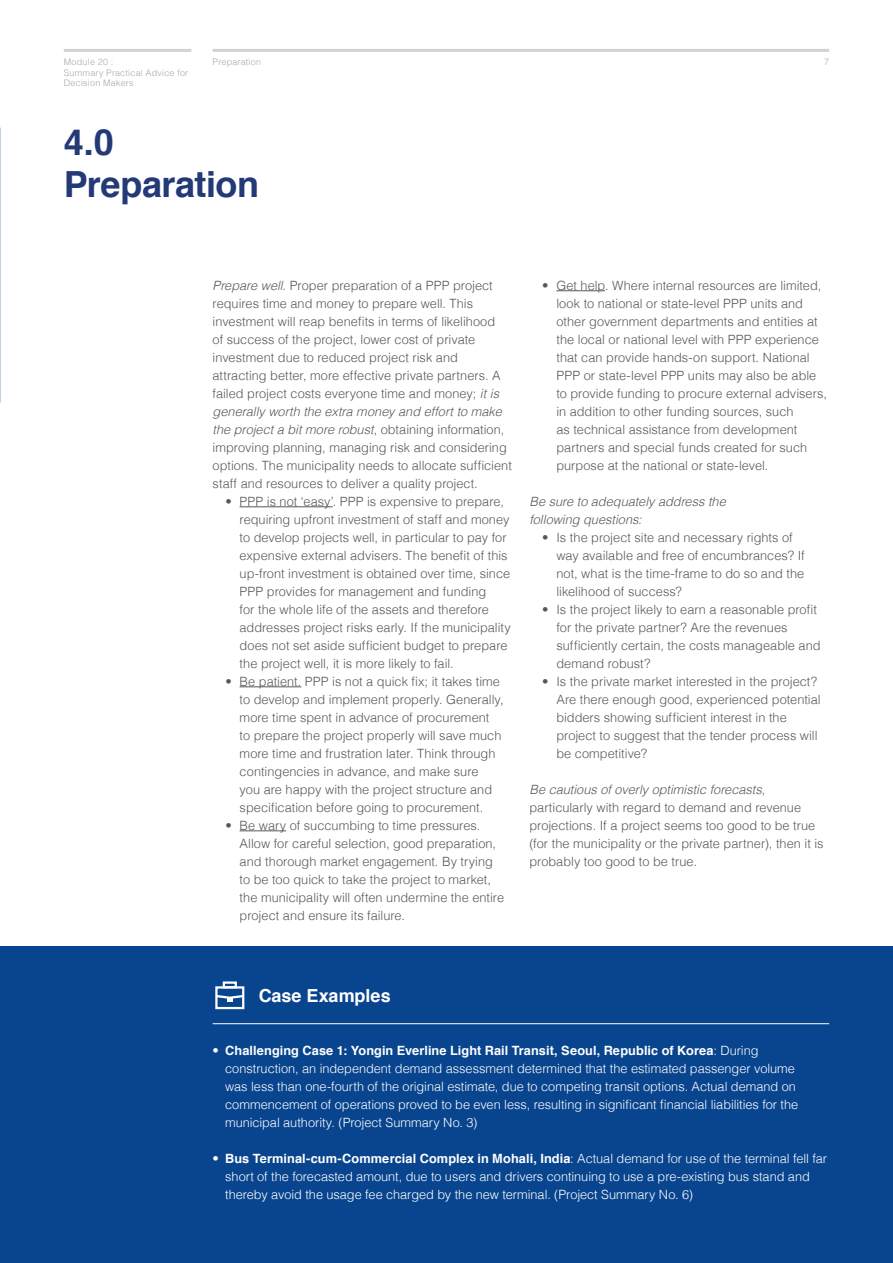
<style>
.page{position:relative;width:893px;height:1263px;background:#fff}
.page>*{position:absolute;margin:0;border:0;box-sizing:border-box;transform-origin:0 0}
.t1{font:700 36px "Helvetica";letter-spacing:-.015em;color:#243a77}
.t2{font:700 18px "Helvetica";color:#fff}
.Body_Text{font:300 12.75px/18px "Helvetica";color:#57585a}
.t3{font:300 12.75px/18px "Helvetica";color:#fff}
.Body_Text-2{font:italic 300 12.75px "Helvetica";color:#57585a}
.t4{font:300 9px/10.5px "Helvetica";letter-spacing:.025em;color:#a8a9ad}
.s1{font-style:italic}
.s2{font-weight:700}
</style>
<div class="page">
<hr style="left:64px;top:49px;width:127px;height:3px;background:#d1d2d4">
<hr style="left:213px;top:49px;width:616px;height:3px;background:#d1d2d4">
<hr style="left:240px;top:506px;width:93px;height:1px;background:#57585a">
<hr style="left:240px;top:686px;width:61px;height:1px;background:#57585a">
<hr style="left:240px;top:830px;width:46px;height:1px;background:#57585a">
<hr style="left:556px;top:290px;width:49px;height:1px;background:#57585a">
<div style="left:0;top:946px;width:893px;height:317px;background:#09458e"></div>
<hr style="left:213px;top:1023px;width:616px;height:1px;background:#fff">
<div style="left:215px;top:986px;width:29px;height:23px;border:2px solid #fff"></div>
<div style="left:223px;top:981px;width:14px;height:7px;border:2px solid #fff"></div>
<svg style="left:215px;top:993px;width:30px;height:8px"></svg>
<p class="t4" style="left:213px;top:56px;width:50px">Preparation</p>
<p class="t4" style="left:64px;top:56px;width:126px">Module 20 :<br>Summary Practical Advice for<br>Decision Makers</p>
<p class="t4" style="left:824px;top:56px;width:7px">7</p>
<p class="t1" style="left:64px;top:113px;width:52px">4.0</p>
<p class="t1" style="left:64px;top:155px;width:197px">Preparation</p>
<p class="Body_Text" style="left:213px;top:275px;width:301px"><span class="s1">Prepare well</span>. Proper preparation of a PPP project requires time and money to prepare well. This investment will reap benefits in terms of likelihood<br>of success of the project, lower cost of private investment due to reduced project risk and attracting better, more effective private partners. A failed project costs everyone time and money; <span class="s1">it is generally worth the extra money and effort to make the project a bit more robust</span>, obtaining information, improving planning, managing risk and considering options. The municipality needs to allocate sufficient staff and resources to deliver a quality project.</p>
<p class="Body_Text" style="left:240px;top:491px;width:273px;text-indent:-14px">• PPP is not ‘easy’. PPP is expensive to prepare, requiring upfront investment of staff and money to develop projects well, in particular to pay for expensive external advisers. The benefit of this up-front investment is obtained over time, since PPP provides for management and funding<br>for the whole life of the assets and therefore addresses project risks early. If the municipality does not set aside sufficient budget to prepare the project well, it is more likely to fail.</p>
<p class="Body_Text" style="left:240px;top:671px;width:266px;text-indent:-14px">• Be patient. PPP is not a quick fix; it takes time to develop and implement properly. Generally, more time spent in advance of procurement<br>to prepare the project properly will save much more time and frustration later. Think through contingencies in advance, and make sure<br>you are happy with the project structure and specification before going to procurement.</p>
<p class="Body_Text" style="left:240px;top:815px;width:266px;text-indent:-14px">• Be wary of succumbing to time pressures.<br>Allow for careful selection, good preparation, and thorough market engagement. By trying to be too quick to take the project to market, the municipality will often undermine the entire project and ensure its failure.</p>
<p class="Body_Text" style="left:556px;top:275px;width:272px;text-indent:-14px">• Get help. Where internal resources are limited, look to national or state-level PPP units and other government departments and entities at the local or national level with PPP experience that can provide hands-on support. National PPP or state-level PPP units may also be able to provide funding to procure external advisers, in addition to other funding sources, such<br>as technical assistance from development partners and special funds created for such purpose at the national or state-level.</p>
<p class="Body_Text-2" style="left:529px;top:490px;width:198px">Be sure to adequately address the</p>
<p class="Body_Text-2" style="left:529px;top:508px;width:114px">following questions:</p>
<p class="Body_Text" style="left:556px;top:527px;width:250px;text-indent:-14px">• Is the project site and necessary rights of way available and free of encumbrances? If not, what is the time-frame to do so and the likelihood of success?</p>
<p class="Body_Text" style="left:556px;top:599px;width:266px;text-indent:-14px">• Is the project likely to earn a reasonable profit for the private partner? Are the revenues sufficiently certain, the costs manageable and demand robust?</p>
<p class="Body_Text" style="left:556px;top:671px;width:266px;text-indent:-14px">• Is the private market interested in the project?<br>Are there enough good, experienced potential bidders showing sufficient interest in the project to suggest that the tender process will be competitive?</p>
<p class="Body_Text" style="left:529px;top:779px;width:296px"><span class="s1">Be cautious of overly optimistic forecasts</span>, particularly with regard to demand and revenue projections. If a project seems too good to be true (for the municipality or the private partner), then it is probably too good to be true.</p>
<p class="t2" style="left:259px;top:981px;width:134px">Case Examples</p>
<p class="t3" style="left:225px;top:1041px;width:575px;text-indent:-13px">• <span class="s2">Challenging Case 1: Yongin Everline Light Rail Transit, Seoul, Republic of Korea</span>: During construction, an independent demand assessment determined that the estimated passenger volume was less than one-fourth of the original estimate, due to competing transit options. Actual demand on commencement of operations proved to be even less, resulting in significant financial liabilities for the municipal authority. (Project Summary No. 3)</p>
<p class="t3" style="left:225px;top:1149px;width:603px;text-indent:-13px">• <span class="s2">Bus Terminal-cum-Commercial Complex in Mohali, India</span>: Actual demand for use of the terminal fell far short of the forecasted amount, due to users and drivers continuing to use a pre-existing bus stand and thereby avoid the usage fee charged by the new terminal. (Project Summary No. 6)</p>
</div>
